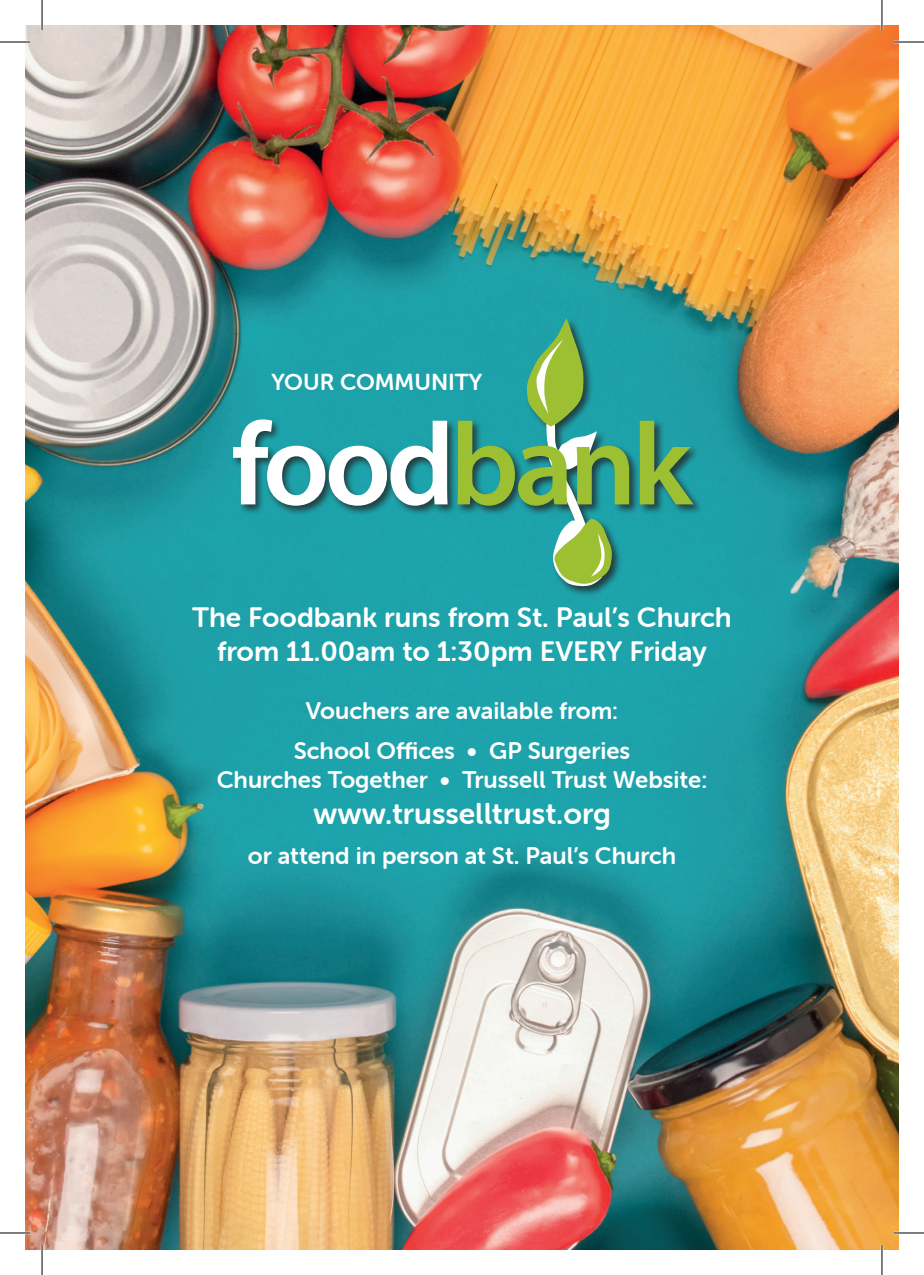
<style>
.page{position:relative;width:924px;height:1275px;background:#fff}
.page>*{position:absolute;margin:0;border:0;box-sizing:border-box;transform-origin:0 0}
.t1{font:30px "Museo Sans Rounded 700";color:#fff}
.t2{font:28px/33.6px "Museo Sans Rounded 700";color:#fff;text-align:center}
.t3{font:24px/40.2px "Museo Sans Rounded 700";color:#fff;text-align:center}
.t4{font:23.2px "Museo Sans Rounded 700";color:#fff}
</style>
<div class="page">
<img style="left:25px;top:25px;width:873px;height:1225px">
<div style="left:231px;top:317px;width:472px;height:280px;background:#1da1a9"></div>
<svg style="left:233px;top:419px;width:214px;height:87px"></svg>
<svg style="left:457px;top:318px;width:172px;height:268px"></svg>
<svg style="left:639px;top:421px;width:54px;height:83px"></svg>
<hr style="left:0;top:41px;width:30px;height:2px;background:#fff">
<hr style="left:893px;top:41px;width:30px;height:2px;background:#fff">
<hr style="left:0;top:1231px;width:30px;height:3px;background:#fff">
<hr style="left:893px;top:1231px;width:30px;height:3px;background:#fff">
<hr style="left:41px;top:0;width:2px;height:30px;background:#fff">
<hr style="left:41px;top:1245px;width:2px;height:30px;background:#fff">
<hr style="left:880px;top:0;width:2px;height:30px;background:#fff">
<hr style="left:880px;top:1245px;width:2px;height:30px;background:#fff">
<hr style="left:0;top:42px;width:30px;height:1px;background:#000001">
<hr style="left:893px;top:42px;width:30px;height:1px;background:#000001">
<hr style="left:0;top:1232px;width:30px;height:1px;background:#000001">
<hr style="left:893px;top:1232px;width:30px;height:1px;background:#000001">
<hr style="left:42px;top:0;width:1px;height:30px;background:#000001">
<hr style="left:42px;top:1245px;width:1px;height:30px;background:#000001">
<hr style="left:881px;top:0;width:1px;height:30px;background:#000001">
<hr style="left:881px;top:1245px;width:1px;height:30px;background:#000001">
<p class="t4" style="left:271px;top:369px;width:212px">YOUR COMMUNITY</p>
<p class="t2" style="left:192px;top:601px;width:540px">The Foodbank runs from St. Paul’s Church from 11.00am to 1:30pm EVERY Friday</p>
<p class="t3" style="left:293px;top:690px;width:338px">Vouchers are available from:<br>School Offices • GP Surgeries</p>
<p class="t3" style="left:217px;top:759px;width:492px">Churches Together • Trussell Trust Website:</p>
<p class="t1" style="left:313px;top:796px;width:299px">www.trusselltrust.org</p>
<p class="t3" style="left:248px;top:835px;width:429px">or attend in person at St. Paul’s Church</p>
</div>
